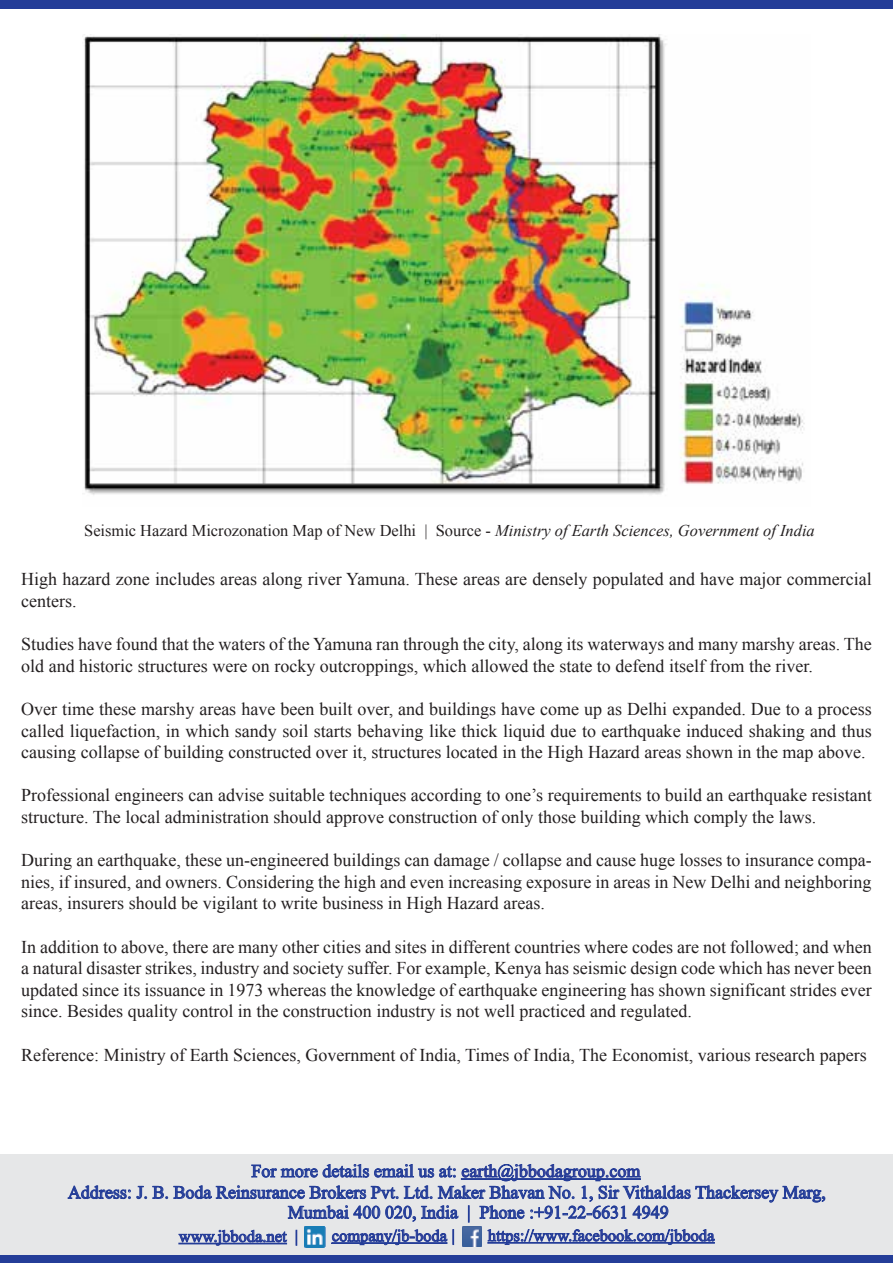
<style>
.page{position:relative;width:893px;height:1263px;background:#fff}
.page>*{position:absolute;margin:0;border:0;box-sizing:border-box;transform-origin:0 0}
.t1{font:18px/21.6px "Times New Roman";color:#231f20}
.t2{font:18px/20px "Times New Roman";color:#243d98}
.t3{font:16.5px "Times New Roman";color:#353092}
.t4{font:16.35px "Times New Roman";color:#231f20}
.s1{font-style:italic}
.s2{color:#353092}
.s3{color:#243d98}
</style>
<div class="page">
<div style="left:0;top:0;width:893px;height:9px;background:#243d98"></div>
<img style="left:84px;top:35px;width:721px;height:460px">
<div style="left:0;top:1254px;width:893px;height:9px;background:#243d98"></div>
<div style="left:0;top:1154px;width:893px;height:100px;background:#e6e7e8"></div>
<svg style="left:68px;top:1164px;width:757px;height:58px"></svg>
<div style="left:461px;top:1178px;width:180px;height:1px;border:1px solid #243d98"></div>
<img style="left:304px;top:1227px;width:22px;height:21px">
<svg style="left:332px;top:1229px;width:115px;height:16px"></svg>
<hr style="left:332px;top:1243px;width:115px;height:1px;background:#353092">
<div style="left:332px;top:1242px;width:115px;height:1px;border:1px solid #243d98"></div>
<svg style="left:179px;top:1230px;width:108px;height:15px"></svg>
<svg style="left:296px;top:1230px;width:1px;height:15px"></svg>
<div style="left:179px;top:1243px;width:108px;height:1px;border:1px solid #243d98"></div>
<svg style="left:453px;top:1229px;width:1px;height:16px"></svg>
<svg style="left:488px;top:1229px;width:227px;height:16px"></svg>
<div style="left:488px;top:1242px;width:226px;height:1px;border:1px solid #243d98"></div>
<img style="left:462px;top:1227px;width:20px;height:19px">
<p class="t4" style="left:84px;top:519px;width:732px">Seismic Hazard Microzonation Map of New Delhi | Source - <span class="s1">Ministry of Earth Sciences, Government of India</span></p>
<p class="t1" style="left:21px;top:568px;width:852px">High hazard zone includes areas along river Yamuna. These areas are densely populated and have major commercial centers.</p>
<p class="t1" style="left:21px;top:633px;width:852px">Studies have found that the waters of the Yamuna ran through the city, along its waterways and many marshy areas. The old and historic structures were on rocky outcroppings, which allowed the state to defend itself from the river.</p>
<p class="t1" style="left:21px;top:698px;width:852px;text-align:justify">Over time these marshy areas have been built over, and buildings have come up as Delhi expanded. Due to a process called liquefaction, in which sandy soil starts behaving like thick liquid due to earthquake induced shaking and thus causing collapse of building constructed over it, structures located in the High Hazard areas shown in the map above.</p>
<p class="t1" style="left:21px;top:784px;width:852px">Professional engineers can advise suitable techniques according to one’s requirements to build an earthquake resistant structure. The local administration should approve construction of only those building which comply the laws.</p>
<p class="t1" style="left:21px;top:849px;width:852px;text-align:justify">During an earthquake, these un-engineered buildings can damage / collapse and cause huge losses to insurance compa&shy;nies, if insured, and owners. Considering the high and even increasing exposure in areas in New Delhi and neighboring areas, insurers should be vigilant to write business in High Hazard areas.</p>
<p class="t1" style="left:21px;top:935px;width:852px;text-align:justify">In addition to above, there are many other cities and sites in different countries where codes are not followed; and when a natural disaster strikes, industry and society suffer. For example, Kenya has seismic design code which has never been updated since its issuance in 1973 whereas the knowledge of earthquake engineering has shown significant strides ever since. Besides quality control in the construction industry is not well practiced and regulated.</p>
<p class="t1" style="left:21px;top:1043px;width:847px">Reference: Ministry of Earth Sciences, Government of India, Times of India, The Economist, various research papers</p>
<p class="t2" style="left:251px;top:1161px;width:390px">For more details email us at: <span class="s2">earth@jbbodagroup.com</span></p>
<p class="t2" style="left:288px;top:1182px;width:539px;text-indent:-220px">Address: J. B. Boda Reinsurance Brokers Pvt. Ltd. Maker Bhavan No. 1, Sir Vithaldas Thackersey Marg,<br>Mumbai 400 020, India | Phone :+91-22-6631 4949</p>
<p class="t3" style="left:179px;top:1225px;width:121px">www.jbboda.net <span class="s3">|</span></p>
<p class="t3" style="left:332px;top:1224px;width:125px">company/jb-boda <span class="s3">|</span></p>
<p class="t3" style="left:488px;top:1224px;width:228px">https://www.facebook.com/jbboda</p>
</div>
